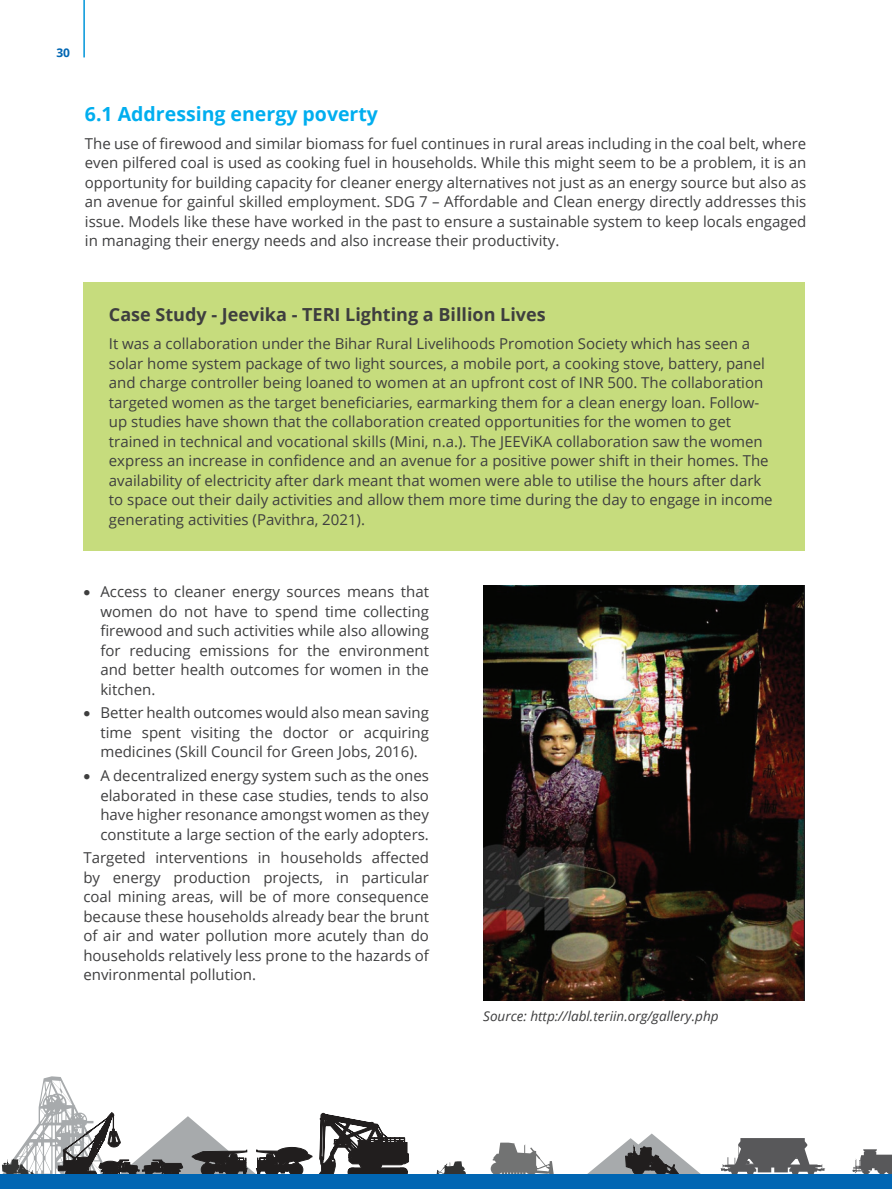
<style>
.page{position:relative;width:892px;height:1189px;background:#fff}
.page>*{position:absolute;margin:0;border:0;box-sizing:border-box;transform-origin:0 0}
.t1{font:700 19.5px "Open Sans";color:#00aeef}
.t2{font:700 18px "Open Sans";color:#3e3e3f}
.t3{font:15px/19.5px "Open Sans";color:#3e3e3f;text-align:justify}
.t4{font:italic 13.5px "Open Sans";color:#3e3e3f}
.t5{font:700 12px "Open Sans";color:#0166b3}
</style>
<div class="page">
<svg style="left:852px;top:1149px;width:39px;height:25px"></svg>
<svg style="left:720px;top:1138px;width:105px;height:36px"></svg>
<svg style="left:436px;top:1161px;width:30px;height:13px"></svg>
<svg style="left:490px;top:1143px;width:64px;height:31px"></svg>
<svg style="left:319px;top:1113px;width:89px;height:61px"></svg>
<svg style="left:587px;top:1133px;width:114px;height:41px"></svg>
<div style="left:0;top:1174px;width:891px;height:15px;background:#0166b3"></div>
<hr style="left:83px;top:0;width:2px;height:57px;background:#0095d9">
<div style="left:83px;top:282px;width:721px;height:268px;background:#c6dc7d"></div>
<img style="left:483px;top:586px;width:321px;height:415px">
<svg style="left:2px;top:1076px;width:310px;height:98px"></svg>
<p class="t5" style="left:56px;top:45px;width:15px">30</p>
<h1 class="t1" style="left:85px;top:100px;width:294px">6.1 Addressing energy poverty</h1>
<p class="t3" style="left:85px;top:133px;width:722px">The use of firewood and similar biomass for fuel continues in rural areas including in the coal belt, where even pilfered coal is used as cooking fuel in households. While this might seem to be a problem, it is an opportunity for building capacity for cleaner energy alternatives not just as an energy source but also as an avenue for gainful skilled employment. SDG 7 – Affordable and Clean energy directly addresses this issue. Models like these have worked in the past to ensure a sustainable system to keep locals engaged in managing their energy needs and also increase their productivity.</p>
<p class="t2" style="left:109px;top:302px;width:438px">Case Study - Jeevika - TERI Lighting a Billion Lives</p>
<p class="t3" style="left:109px;top:334px;width:665px;text-align:left">It was a collaboration under the Bihar Rural Livelihoods Promotion Society which has seen a solar home system package of two light sources, a mobile port, a cooking stove, battery, panel and charge controller being loaned to women at an upfront cost of INR 500. The collaboration targeted women as the target beneficiaries, earmarking them for a clean energy loan. Follow&shy;up studies have shown that the collaboration created opportunities for the women to get trained in technical and vocational skills (Mini, n.a.). The JEEViKA collaboration saw the women express an increase in confidence and an avenue for a positive power shift in their homes. The availability of electricity after dark meant that women were able to utilise the hours after dark to space out their daily activities and allow them more time during the day to engage in income generating activities (Pavithra, 2021).</p>
<p class="t3" style="left:100px;top:581px;width:330px;text-indent:-17px">• Access to cleaner energy sources means that women do not have to spend time collecting firewood and such activities while also allowing for reducing emissions for the environment and better health outcomes for women in the kitchen.</p>
<p class="t3" style="left:100px;top:703px;width:330px;text-indent:-17px">• Better health outcomes would also mean saving time spent visiting the doctor or acquiring medicines (Skill Council for Green Jobs, 2016).</p>
<p class="t3" style="left:100px;top:765px;width:330px;text-indent:-17px">• A decentralized energy system such as the ones elaborated in these case studies, tends to also have higher resonance amongst women as they constitute a large section of the early adopters.</p>
<p class="t3" style="left:83px;top:848px;width:347px">Targeted interventions in households affected by energy production projects, in particular coal mining areas, will be of more consequence because these households already bear the brunt of air and water pollution more acutely than do households relatively less prone to the hazards of environmental pollution.</p>
<p class="t4" style="left:483px;top:1006px;width:237px">Source: http://labl.teriin.org/gallery.php</p>
</div>
